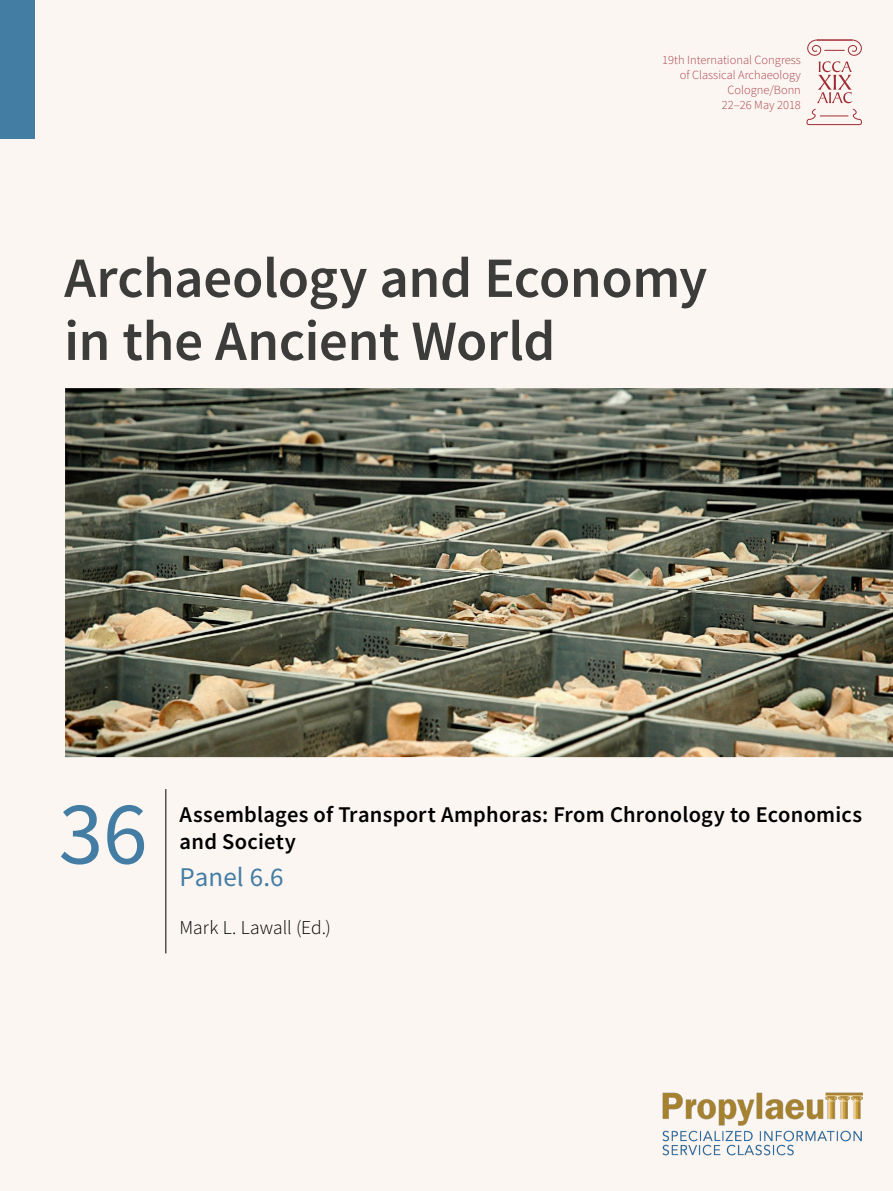
<style>
.page{position:relative;width:893px;height:1191px;background:#fbf6f2}
.page>*{position:absolute;margin:0;border:0;box-sizing:border-box;transform-origin:0 0}
.U1__Band-Nummer{font:90px "Source Sans Pro";color:#447da4}
.U1__Reihen-Titel{font:600 57px/63px "Source Sans Pro";letter-spacing:-.01em;color:#3c3c3b}
.U1__Panel-Nummer{font:27px "Source Sans Pro";letter-spacing:.005em;color:#447da4}
.U1__Band-Titel{font:600 22.5px/27px "Source Sans Pro";letter-spacing:.01em;color:#000}
.U1__Band-Hrsg____Aut{font:300 19.5px "Source Sans Pro";letter-spacing:-.005em;color:#000}
.t1{font:300 12.45px "Source Sans Pro";color:#ac454c}
</style>
<div class="page">
<div style="left:0;top:0;width:34px;height:138px;background:#447da4"></div>
<img style="left:65px;top:388px;width:828px;height:369px">
<hr style="left:165px;top:789px;width:1px;height:164px;background:#000">
<svg style="left:806px;top:39px;width:56px;height:86px"></svg>
<img style="left:663px;top:1092px;width:200px;height:64px">
<p class="t1" style="left:662px;top:52px;width:140px">19th International Congress</p>
<p class="t1" style="left:680px;top:67px;width:123px">of Classical Archaeology</p>
<p class="t1" style="left:727px;top:82px;width:75px">Cologne/Bonn</p>
<p class="t1" style="left:722px;top:97px;width:80px">22–26 May 2018</p>
<p class="U1__Reihen-Titel" style="left:64px;top:246px;width:645px">Archaeology and Economy in the Ancient World</p>
<p class="U1__Band-Nummer" style="left:59px;top:776px;width:91px">36</p>
<p class="U1__Band-Titel" style="left:180px;top:800px;width:684px">Assemblages of Transport Amphoras: From Chronology to Economics and Society</p>
<p class="U1__Panel-Nummer" style="left:180px;top:859px;width:105px">Panel 6.6</p>
<p class="U1__Band-Hrsg____Aut" style="left:180px;top:915px;width:153px">Mark L. Lawall (Ed.)</p>
</div>
